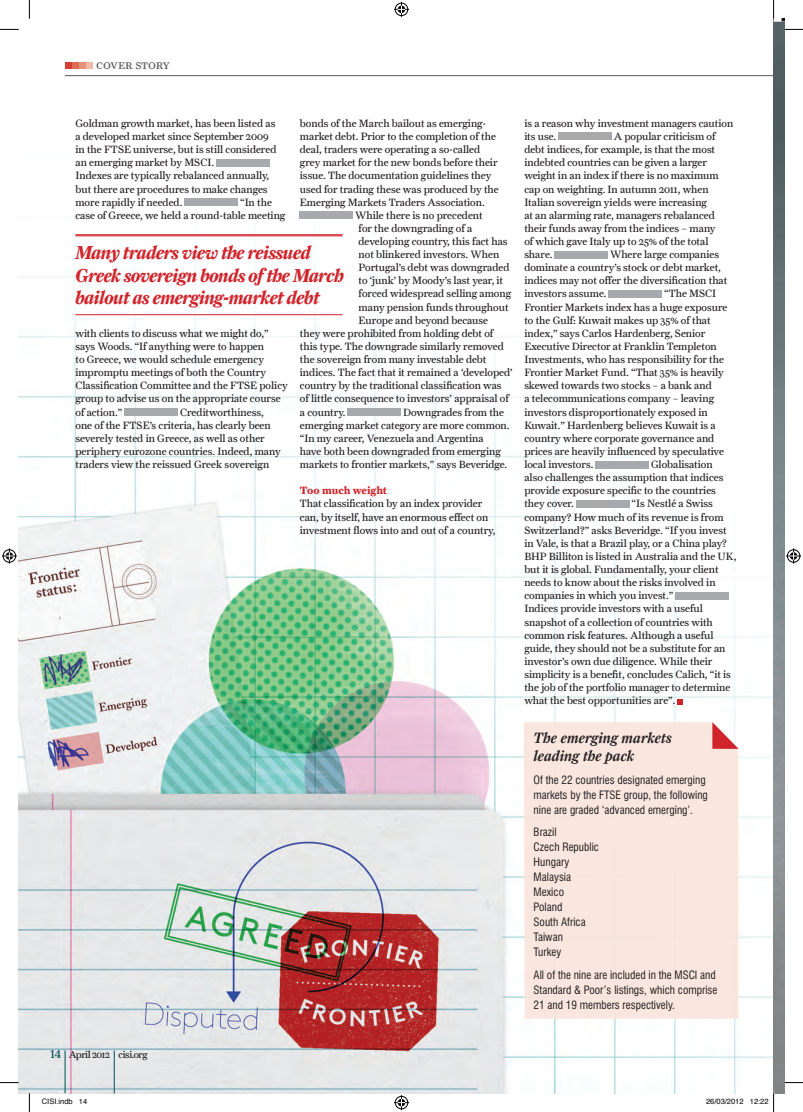
<style>
.page{position:relative;width:803px;height:1112px;background:#fff}
.page>*{position:absolute;margin:0;border:0;box-sizing:border-box;transform-origin:0 0}
.t1{font:italic 700 18.75px/22.5px "Farnham Display";letter-spacing:-.025em;color:#d1232a}
.t2{font:italic 500 15px/17.5px "Farnham Display";color:#231f20}
.t3{font:12.5px "Farnham Display Regular SC";letter-spacing:-.02em;color:#57585a}
.t4{font:condensed 11.25px/15px "Swiss 721 BT";color:#231f20}
.t5{font:10.62px/13.1px "Farnham Text";color:#231f20}
.t6{font:700 10.62px "Farnham Text";letter-spacing:-.01em;color:#d1232a}
.t7{font:10px "Farnham Text";letter-spacing:-.04em;color:#231f20}
.t8{font:7.5px "Helvetica";color:#000}
.s1{font-family:"Farnham Display";font-size:11.25px;color:#004e59}
</style>
<div class="page">
<img style="left:19px;top:62px;width:754px;height:1030px">
<hr style="left:65px;top:75px;width:708px;height:1px;background:#57585a">
<div style="left:85px;top:62px;width:7px;height:7px;background:#f0baa6"></div>
<div style="left:79px;top:62px;width:6px;height:7px;background:#e59279"></div>
<div style="left:72px;top:62px;width:7px;height:7px;background:#dd6c53"></div>
<div style="left:65px;top:62px;width:7px;height:7px;background:#d53f33"></div>
<hr style="left:65px;top:1050px;width:1px;height:42px;background:#004e59">
<div style="left:524px;top:722px;width:214px;height:296px;background:#f9e7df"></div>
<svg style="left:712px;top:722px;width:26px;height:26px"></svg>
<svg style="left:773px;top:19px;width:11px;height:1073px;background:#778083"></svg>
<hr style="left:75px;top:234px;width:268px;height:1px;background:#d1232a">
<hr style="left:75px;top:235px;width:268px;height:1px;background:#d1232a">
<hr style="left:75px;top:314px;width:268px;height:1px;background:#d1232a">
<svg style="left:292px;top:841px;width:80px;height:204px;background:#bc7272"></svg>
<div style="left:216px;top:159px;width:54px;height:7px;background:#a8a9ad"></div>
<div style="left:185px;top:198px;width:53px;height:7px;background:#a8a9ad"></div>
<div style="left:125px;top:408px;width:53px;height:7px;background:#a8a9ad"></div>
<div style="left:300px;top:212px;width:53px;height:7px;background:#a8a9ad"></div>
<div style="left:348px;top:408px;width:53px;height:7px;background:#a8a9ad"></div>
<div style="left:558px;top:133px;width:53px;height:7px;background:#a8a9ad"></div>
<div style="left:555px;top:251px;width:53px;height:7px;background:#a8a9ad"></div>
<div style="left:609px;top:290px;width:53px;height:7px;background:#a8a9ad"></div>
<div style="left:596px;top:461px;width:53px;height:7px;background:#a8a9ad"></div>
<div style="left:576px;top:500px;width:53px;height:7px;background:#a8a9ad"></div>
<div style="left:676px;top:592px;width:53px;height:7px;background:#a8a9ad"></div>
<svg style="left:678px;top:698px;width:5px;height:6px"></svg>
<hr style="left:114px;top:1050px;width:1px;height:42px;background:#004e59">
<svg style="left:0;top:29px;width:19px;height:1px"></svg>
<svg style="left:784px;top:29px;width:19px;height:1px"></svg>
<svg style="left:0;top:1081px;width:19px;height:2px"></svg>
<svg style="left:784px;top:1081px;width:19px;height:2px"></svg>
<svg style="left:29px;top:0;width:1px;height:19px"></svg>
<svg style="left:29px;top:1092px;width:1px;height:19px"></svg>
<svg style="left:773px;top:0;width:1px;height:19px"></svg>
<svg style="left:394px;top:2px;width:15px;height:15px"></svg>
<svg style="left:394px;top:1095px;width:15px;height:14px"></svg>
<svg style="left:2px;top:548px;width:15px;height:15px"></svg>
<svg style="left:786px;top:548px;width:15px;height:15px"></svg>
<svg style="left:773px;top:1092px;width:1px;height:19px"></svg>
<p class="t3" style="left:96px;top:57px;width:75px">cover story</p>
<p class="t5" style="left:300px;top:116px;width:188px">bonds of the March bailout as emerging-</p>
<p class="t5" style="left:300px;top:130px;width:198px">market debt. Prior to the completion of the</p>
<p class="t5" style="left:300px;top:143px;width:182px">deal, traders were operating a so-called</p>
<p class="t5" style="left:300px;top:156px;width:199px">grey market for the new bonds before their</p>
<p class="t5" style="left:300px;top:169px;width:193px">issue. The documentation guidelines they</p>
<p class="t5" style="left:300px;top:182px;width:200px">used for trading these was produced by the</p>
<p class="t5" style="left:300px;top:195px;width:186px">Emerging Markets Traders Association.</p>
<p class="t5" style="left:355px;top:208px;width:129px">While there is no precedent</p>
<p class="t5" style="left:359px;top:221px;width:115px">for the downgrading of a</p>
<p class="t5" style="left:359px;top:234px;width:151px">developing country, this fact has</p>
<p class="t5" style="left:359px;top:248px;width:142px">not blinkered investors. When</p>
<p class="t5" style="left:359px;top:261px;width:152px">Portugal’s debt was downgraded</p>
<p class="t5" style="left:359px;top:274px;width:146px">to ‘junk’ by Moody’s last year, it</p>
<p class="t5" style="left:359px;top:287px;width:154px">forced widespread selling among</p>
<p class="t5" style="left:359px;top:300px;width:151px">many pension funds throughout</p>
<p class="t5" style="left:359px;top:313px;width:131px">Europe and beyond because</p>
<p class="t5" style="left:300px;top:326px;width:195px">they were prohibited from holding debt of</p>
<p class="t5" style="left:300px;top:339px;width:205px">this type. The downgrade similarly removed</p>
<p class="t5" style="left:300px;top:352px;width:188px">the sovereign from many investable debt</p>
<p class="t5" style="left:300px;top:366px;width:214px">indices. The fact that it remained a ‘developed’</p>
<p class="t5" style="left:300px;top:379px;width:203px">country by the traditional classification was</p>
<p class="t5" style="left:300px;top:392px;width:210px">of little consequence to investors’ appraisal of</p>
<p class="t5" style="left:300px;top:405px;width:47px">a country.</p>
<p class="t5" style="left:75px;top:116px;width:203px">Goldman growth market, has been listed as a developed market since September 2009 in the FTSE universe, but is still considered an emerging market by MSCI.<br>Indexes are typically rebalanced annually, but there are procedures to make changes more rapidly if needed.</p>
<p class="t5" style="left:75px;top:195px;width:211px;text-indent:165px">“In the case of Greece, we held a round-table meeting</p>
<h1 class="t1" style="left:75px;top:241px;width:270px">Many traders view the reissued<br>Greek sovereign bonds of the March bailout as emerging-market debt</h1>
<p class="t5" style="left:75px;top:326px;width:214px">with clients to discuss what we might do,” says Woods. “If anything were to happen<br>to Greece, we would schedule emergency impromptu meetings of both the Country Classification Committee and the FTSE policy group to advise us on the appropriate course of action.”</p>
<p class="t5" style="left:300px;top:405px;width:211px;text-indent:103px">Downgrades from the emerging market category are more common. “In my career, Venezuela and Argentina<br>have both been downgraded from emerging markets to frontier markets,” says Beveridge.</p>
<p class="t6" style="left:300px;top:484px;width:89px">Too much weight</p>
<p class="t5" style="left:300px;top:497px;width:197px">That classification by an index provider can, by itself, have an enormous effect on investment flows into and out of a country,</p>
<p class="t5" style="left:75px;top:405px;width:207px;text-indent:105px">Creditworthiness, one of the FTSE’s criteria, has clearly been severely tested in Greece, as well as other periphery eurozone countries. Indeed, many traders view the reissued Greek sovereign</p>
<p class="t5" style="left:524px;top:116px;width:211px">is a reason why investment managers caution its use.</p>
<p class="t5" style="left:524px;top:130px;width:196px;text-indent:89px">A popular criticism of debt indices, for example, is that the most indebted countries can be given a larger weight in an index if there is no maximum cap on weighting. In autumn 2011, when Italian sovereign yields were increasing<br>at an alarming rate, managers rebalanced their funds away from the indices – many of which gave Italy up to 25% of the total share.</p>
<p class="t5" style="left:524px;top:248px;width:204px;text-indent:86px">Where large companies dominate a country’s stock or debt market, indices may not offer the diversification that investors assume.</p>
<p class="t5" style="left:524px;top:287px;width:205px;text-indent:140px">“The MSCI Frontier Markets index has a huge exposure to the Gulf: Kuwait makes up 35% of that index,” says Carlos Hardenberg, Senior Executive Director at Franklin Templeton Investments, who has responsibility for the Frontier Market Fund. “That 35% is heavily skewed towards two stocks – a bank and<br>a telecommunications company – leaving investors disproportionately exposed in Kuwait.” Hardenberg believes Kuwait is a country where corporate governance and prices are heavily influenced by speculative local investors.</p>
<p class="t5" style="left:524px;top:457px;width:201px;text-indent:127px">Globalisation also challenges the assumption that indices provide exposure specific to the countries they cover.</p>
<p class="t5" style="left:524px;top:497px;width:214px;text-indent:107px">“Is Nestlé a Swiss company? How much of its revenue is from Switzerland?” asks Beveridge. “If you invest in Vale, is that a Brazil play, or a China play?<br>BHP Billiton is listed in Australia and the UK, but it is global. Fundamentally, your client needs to know about the risks involved in companies in which you invest.”<br>Indices provide investors with a useful snapshot of a collection of countries with common risk features. Although a useful guide, they should not be a substitute for an investor’s own due diligence. While their simplicity is a benefit, concludes Calich, “it is the job of the portfolio manager to determine what the best opportunities are”.</p>
<h2 class="t2" style="left:534px;top:728px;width:140px">The emerging markets leading the pack</h2>
<p class="t4" style="left:534px;top:772px;width:176px">Of the 22 countries designated emerging markets by the FTSE group, the following nine are graded ‘advanced emerging’.</p>
<p class="t4" style="left:534px;top:824px;width:67px">Brazil<br>Czech Republic<br>Hungary<br>Malaysia<br>Mexico<br>Poland<br>South Africa<br>Taiwan<br>Turkey</p>
<p class="t4" style="left:534px;top:966px;width:185px">All of the nine are included in the MSCI and<br>Standard &amp; Poor’s listings, which comprise<br>21 and 19 members respectively.</p>
<p class="t7" style="left:51px;top:1048px;width:98px"><span class="s1">14</span> April 2012 cisi.org</p>
<p class="t8" style="left:42px;top:1095px;width:47px">CISI.indb 14</p>
<p class="t8" style="left:706px;top:1095px;width:64px">26/03/2012 12:22</p>
</div>
